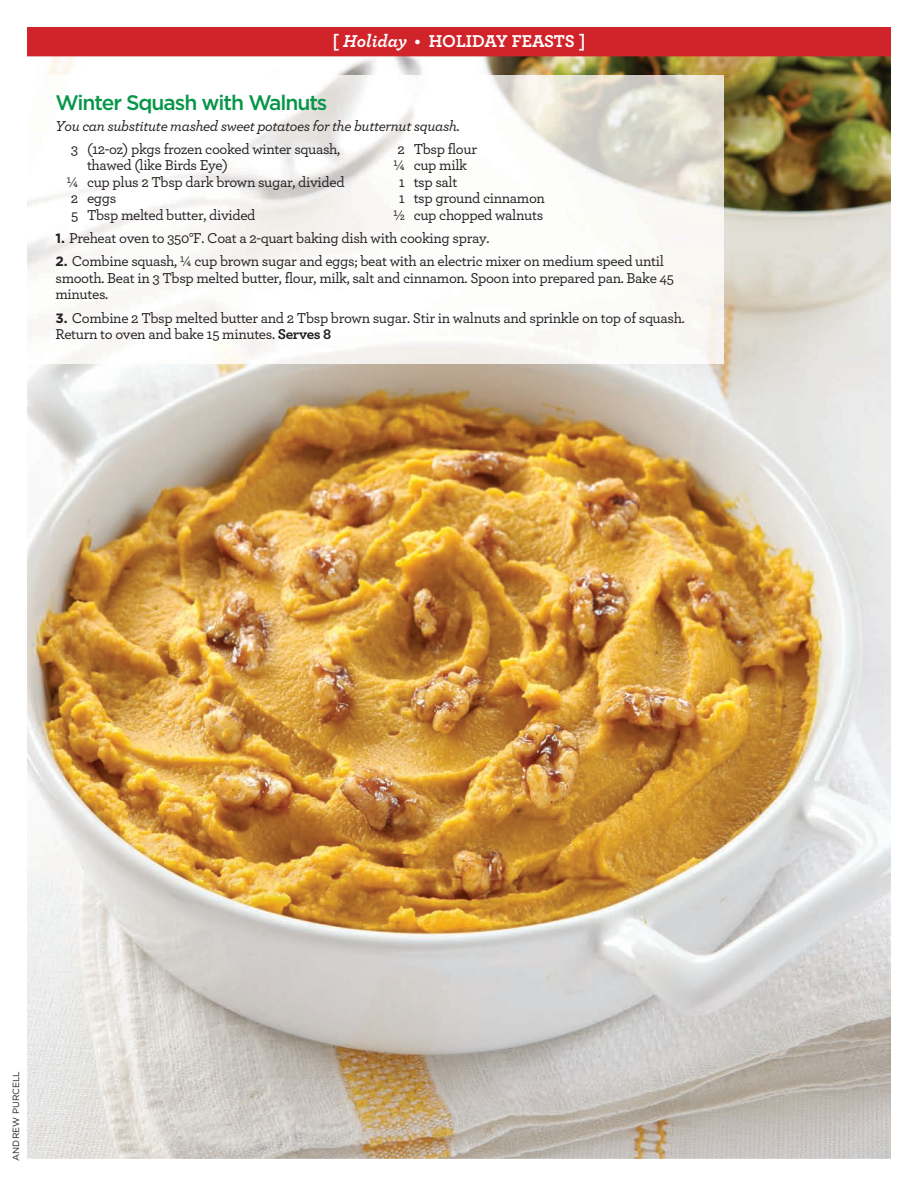
<style>
.page{position:relative;width:918px;height:1188px;background:#fff}
.page>*{position:absolute;margin:0;border:0;box-sizing:border-box;transform-origin:0 0}
.t1{font:500 21px "Gotham";letter-spacing:-.05em;color:#079649}
.t2{font:700 18px "Archer";letter-spacing:-.01em;color:#fff}
.t3{font:500 15px/16.5px "Archer";letter-spacing:-.025em;color:#231f20}
.t4{font:italic 500 15px "Archer";letter-spacing:-.025em;color:#231f20}
.t5{font:9px "Gotham";letter-spacing:.01em;color:#231f20}
.s1{font-style:italic}
.s2{font-family:"Gotham";font-weight:700;font-size:13.5px}
.s3{font-weight:700}
</style>
<div class="page">
<div style="left:27px;top:27px;width:864px;height:32px;background:#d1232a"></div>
<img style="left:27px;top:56px;width:864px;height:1103px">
<img style="left:27px;top:76px;width:697px;height:287px">
<p class="t2" style="left:332px;top:27px;width:255px">[ <span class="s1">Holiday</span> • HOLIDAY FEASTS ]</p>
<h1 class="t1" style="left:56px;top:88px;width:273px">Winter Squash with Walnuts</h1>
<p class="t4" style="left:56px;top:115px;width:406px">You can substitute mashed sweet potatoes for the butternut squash.</p>
<p class="t3" style="left:71px;top:140px;width:271px">3 (12-oz) pkgs frozen cooked winter squash,</p>
<p class="t3" style="left:87px;top:156px;width:142px">thawed (like Birds Eye)</p>
<p class="t3" style="left:66px;top:173px;width:280px">¼ cup plus 2 Tbsp dark brown sugar, divided</p>
<p class="t3" style="left:71px;top:189px;width:47px">2 eggs</p>
<p class="t3" style="left:71px;top:206px;width:186px">5 Tbsp melted butter, divided</p>
<p class="t3" style="left:398px;top:140px;width:81px">2 Tbsp flour</p>
<p class="t3" style="left:393px;top:156px;width:75px">¼ cup milk</p>
<p class="t3" style="left:399px;top:173px;width:60px">1 tsp salt</p>
<p class="t3" style="left:399px;top:189px;width:148px">1 tsp ground cinnamon</p>
<p class="t3" style="left:393px;top:206px;width:152px">½ cup chopped walnuts</p>
<p class="t3" style="left:56px;top:229px;width:435px"><span class="s2">1.</span> Preheat oven to 350°F. Coat a 2-quart baking dish with cooking spray.</p>
<p class="t3" style="left:56px;top:252px;width:620px"><span class="s2">2.</span> Combine squash, ¼ cup brown sugar and eggs; beat with an electric mixer on medium speed until smooth. Beat in 3 Tbsp melted butter, flour, milk, salt and cinnamon. Spoon into prepared pan. Bake 45 minutes.</p>
<p class="t3" style="left:56px;top:309px;width:631px"><span class="s2">3.</span> Combine 2 Tbsp melted butter and 2 Tbsp brown sugar. Stir in walnuts and sprinkle on top of squash.<br>Return to oven and bake 15 minutes. <span class="s3">Serves 8</span></p>
<p class="t5" style="left:10px;top:1161px;width:92px;rotate:-90deg">ANDREW PURCELL</p>
</div>
